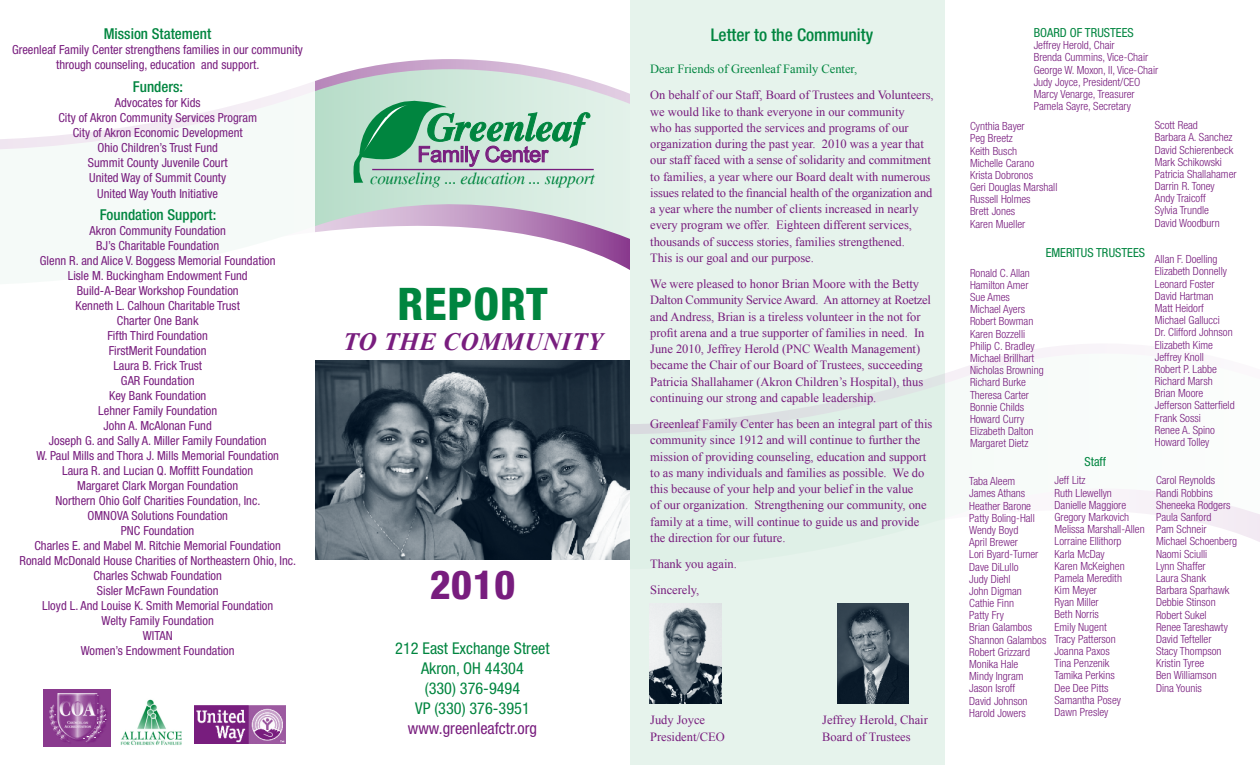
<style>
.page{position:relative;width:1260px;height:765px;background:#fff}
.page>*{position:absolute;margin:0;border:0;box-sizing:border-box;transform-origin:0 0}
.t1{font:800 condensed 45px "Helvetica Neue LT Std";letter-spacing:.02em;color:#00853f}
.t2{font:800 condensed 40px "Helvetica Neue LT Std";color:#781d7e}
.t3{font:italic 700 25px "Times New Roman";letter-spacing:.02em;color:#781d7e}
.t4{font:21.62px "Arial";letter-spacing:-.015em;color:#781d7e}
.t5{font:500 condensed 17.5px "Helvetica Neue LT Std";color:#00853f}
.t6{font:italic 16.88px "Times";letter-spacing:-.015em;color:#00853f}
.t7{font:condensed 16.25px/20px "Helvetica Neue LT Std";color:#00853f;text-align:center}
.t8{font:condensed 16.25px "Helvetica Neue LT Std";color:#781d7e}
.t9{font:500 condensed 15px "Helvetica Neue LT Std";color:#00853f}
.t10{font:12.5px/16.2px "Times New Roman";letter-spacing:-.005em;color:#781d7e}
.t11{font:condensed 12.5px/15px "Helvetica Neue LT Std";color:#781d7e;text-align:center}
.t12{font:condensed 12.5px "Helvetica Neue LT Std";color:#00853f}
.t13{font:12.5px "Times New Roman";letter-spacing:-.005em;color:#00853f}
.t14{font:300 condensed 11.25px/12.1px "Helvetica Neue LT Std";color:#781d7e}
</style>
<div class="page">
<div style="left:630px;top:0;width:315px;height:765px;background:#e6f3ec"></div>
<svg style="left:0;top:91px;width:314px;height:59px"></svg>
<svg style="left:1013px;top:344px;width:94px;height:10px"></svg>
<svg style="left:630px;top:354px;width:630px;height:188px"></svg>
<svg style="left:358px;top:59px;width:188px;height:10px"></svg>
<svg style="left:315px;top:69px;width:315px;height:32px"></svg>
<svg style="left:240px;top:101px;width:390px;height:169px"></svg>
<hr style="left:372px;top:169px;width:222px;height:1px;background:#781d7e">
<img style="left:195px;top:705px;width:91px;height:39px">
<img style="left:120px;top:699px;width:62px;height:46px">
<img style="left:44px;top:690px;width:66px;height:57px">
<img style="left:315px;top:361px;width:315px;height:199px">
<img style="left:650px;top:604px;width:71px;height:100px">
<img style="left:837px;top:604px;width:71px;height:100px">
<h3 class="t9" style="left:104px;top:25px;width:109px">Mission Statement</h3>
<p class="t11" style="left:12px;top:42px;width:292px">Greenleaf Family Center strengthens families in our community through counseling, education and support.</p>
<h3 class="t9" style="left:133px;top:77px;width:52px">Funders:</h3>
<p class="t11" style="left:58px;top:95px;width:200px">Advocates for Kids<br>City of Akron Community Services Program<br>City of Akron Economic Development<br>Ohio Children’s Trust Fund<br>Summit County Juvenile Court<br>United Way of Summit County</p>
<p class="t11" style="left:97px;top:186px;width:122px">United Way Youth Initiative</p>
<h3 class="t9" style="left:100px;top:206px;width:118px">Foundation Support:</h3>
<p class="t11" style="left:20px;top:223px;width:278px">Akron Community Foundation<br>BJ’s Charitable Foundation<br>Glenn R. and Alice V. Boggess Memorial Foundation<br>Lisle M. Buckingham Endowment Fund<br>Build-A-Bear Workshop Foundation<br>Kenneth L. Calhoun Charitable Trust<br>Charter One Bank<br>Fifth Third Foundation<br>FirstMerit Foundation<br>Laura B. Frick Trust<br>GAR Foundation<br>Key Bank Foundation<br>Lehner Family Foundation<br>John A. McAlonan Fund<br>Joseph G. and Sally A. Miller Family Foundation<br>W. Paul Mills and Thora J. Mills Memorial Foundation<br>Laura R. and Lucian Q. Moffitt Foundation<br>Margaret Clark Morgan Foundation<br>Northern Ohio Golf Charities Foundation, Inc.<br>OMNOVA Solutions Foundation<br>PNC Foundation<br>Charles E. and Mabel M. Ritchie Memorial Foundation<br>Ronald McDonald House Charities of Northeastern Ohio, Inc.<br>Charles Schwab Foundation<br>Sisler McFawn Foundation<br>Lloyd L. And Louise K. Smith Memorial Foundation<br>Welty Family Foundation<br>WITAN<br>Women’s Endowment Foundation</p>
<h3 class="t4" style="left:417px;top:140px;width:132px">Family Center</h3>
<h3 class="t6" style="left:370px;top:170px;width:226px">counseling ... education ... support</h3>
<h1 class="t1" style="left:397px;top:276px;width:152px">REPORT</h1>
<h3 class="t3" style="left:343px;top:324px;width:261px">TO THE COMMUNITY</h3>
<h2 class="t2" style="left:430px;top:560px;width:87px">2010</h2>
<h3 class="t7" style="left:395px;top:638px;width:156px">212 East Exchange Street<br>Akron, OH 44304<br>(330) 376-9494<br>VP (330) 376-3951</h3>
<h3 class="t8" style="left:408px;top:719px;width:131px">www.greenleafctr.org</h3>
<h3 class="t5" style="left:711px;top:24px;width:164px">Letter to the Community</h3>
<p class="t13" style="left:650px;top:61px;width:209px">Dear Friends of Greenleaf Family Center,</p>
<p class="t10" style="left:650px;top:87px;width:285px">On behalf of our Staff, Board of Trustees and Volunteers, we would like to thank everyone in our community<br>who has supported the services and programs of our organization during the past year. 2010 was a year that our staff faced with a sense of solidarity and commitment to families, a year where our Board dealt with numerous issues related to the financial health of the organization and a year where the number of clients increased in nearly every program we offer. Eighteen different services, thousands of success stories, families strengthened.<br>This is our goal and our purpose.</p>
<p class="t10" style="left:650px;top:276px;width:282px">We were pleased to honor Brian Moore with the Betty Dalton Community Service Award. An attorney at Roetzel and Andress, Brian is a tireless volunteer in the not for profit arena and a true supporter of families in need. In June 2010, Jeffrey Herold (PNC Wealth Management) became the Chair of our Board of Trustees, succeeding Patricia Shallahamer (Akron Children’s Hospital), thus continuing our strong and capable leadership.</p>
<p class="t10" style="left:650px;top:416px;width:284px">Greenleaf Family Center has been an integral part of this community since 1912 and will continue to further the mission of providing counseling, education and support to as many individuals and families as possible. We do this because of your help and your belief in the value<br>of our organization. Strengthening our community, one family at a time, will continue to guide us and provide the direction for our future.</p>
<p class="t10" style="left:650px;top:551px;width:88px;line-height:26.2px">Thank you again.<br>Sincerely,</p>
<p class="t10" style="left:650px;top:712px;width:56px">Judy Joyce</p>
<p class="t10" style="left:822px;top:712px;width:107px">Jeffrey Herold, Chair</p>
<p class="t10" style="left:650px;top:728px;width:76px">President/CEO</p>
<p class="t10" style="left:822px;top:728px;width:90px">Board of Trustees</p>
<p class="t12" style="left:1034px;top:25px;width:102px">BOARD OF TRUSTEES</p>
<p class="t14" style="left:1034px;top:39px;width:126px">Jeffrey Herold, Chair<br>Brenda Cummins, Vice-Chair<br>George W. Moxon, II, Vice-Chair<br>Judy Joyce, President/CEO<br>Marcy Venarge, Treasurer<br>Pamela Sayre, Secretary</p>
<p class="t14" style="left:970px;top:120px;width:89px">Cynthia Bayer<br>Peg Breetz<br>Keith Busch<br>Michelle Carano<br>Krista Dobronos<br>Geri Douglas Marshall<br>Russell Holmes<br>Brett Jones<br>Karen Mueller</p>
<p class="t12" style="left:1046px;top:246px;width:101px">EMERITUS TRUSTEES</p>
<p class="t14" style="left:970px;top:267px;width:75px">Ronald C. Allan<br>Hamilton Amer<br>Sue Ames<br>Michael Ayers<br>Robert Bowman<br>Karen Bozzelli<br>Philip C. Bradley<br>Michael Brillhart<br>Nicholas Browning<br>Richard Burke<br>Theresa Carter<br>Bonnie Childs<br>Howard Curry<br>Elizabeth Dalton<br>Margaret Dietz</p>
<p class="t14" style="left:969px;top:475px;width:79px">Taba Aleem<br>James Athans<br>Heather Barone<br>Patty Boling-Hall<br>Wendy Boyd<br>April Brewer<br>Lori Byard-Turner<br>Dave DiLullo<br>Judy Diehl<br>John Digman<br>Cathie Finn<br>Patty Fry<br>Brian Galambos<br>Shannon Galambos<br>Robert Grizzard<br>Monika Hale<br>Mindy Ingram<br>Jason Isroff<br>David Johnson<br>Harold Jowers</p>
<p class="t12" style="left:1085px;top:455px;width:23px">Staff</p>
<p class="t14" style="left:1055px;top:474px;width:92px">Jeff Litz<br>Ruth Llewellyn<br>Danielle Maggiore<br>Gregory Markovich<br>Melissa Marshall-Allen<br>Lorraine Ellithorp<br>Karla McDay<br>Karen McKeighen<br>Pamela Meredith<br>Kim Meyer<br>Ryan Miller<br>Beth Norris<br>Emily Nugent<br>Tracy Patterson<br>Joanna Paxos<br>Tina Penzenik<br>Tamika Perkins<br>Dee Dee Pitts<br>Samantha Posey<br>Dawn Presley</p>
<p class="t14" style="left:1155px;top:119px;width:83px">Scott Read<br>Barbara A. Sanchez<br>David Schierenbeck<br>Mark Schikowski<br>Patricia Shallahamer<br>Darrin R. Toney<br>Andy Traicoff<br>Sylvia Trundle<br>David Woodburn</p>
<p class="t14" style="left:1155px;top:253px;width:81px">Allan F. Doelling<br>Elizabeth Donnelly<br>Leonard Foster<br>David Hartman<br>Matt Heidorf<br>Michael Gallucci<br>Dr. Clifford Johnson<br>Elizabeth Kime<br>Jeffrey Knoll<br>Robert P. Labbe<br>Richard Marsh<br>Brian Moore<br>Jefferson Satterfield<br>Frank Sossi<br>Renee A. Spino<br>Howard Tolley</p>
<p class="t14" style="left:1156px;top:474px;width:83px">Carol Reynolds<br>Randi Robbins<br>Sheneeka Rodgers<br>Paula Sanford<br>Pam Schneir<br>Michael Schoenberg<br>Naomi Sciulli<br>Lynn Shaffer<br>Laura Shank<br>Barbara Sparhawk<br>Debbie Stinson<br>Robert Sukel<br>Renee Tareshawty<br>David Tefteller<br>Stacy Thompson<br>Kristin Tyree<br>Ben Williamson<br>Dina Younis</p>
</div>
